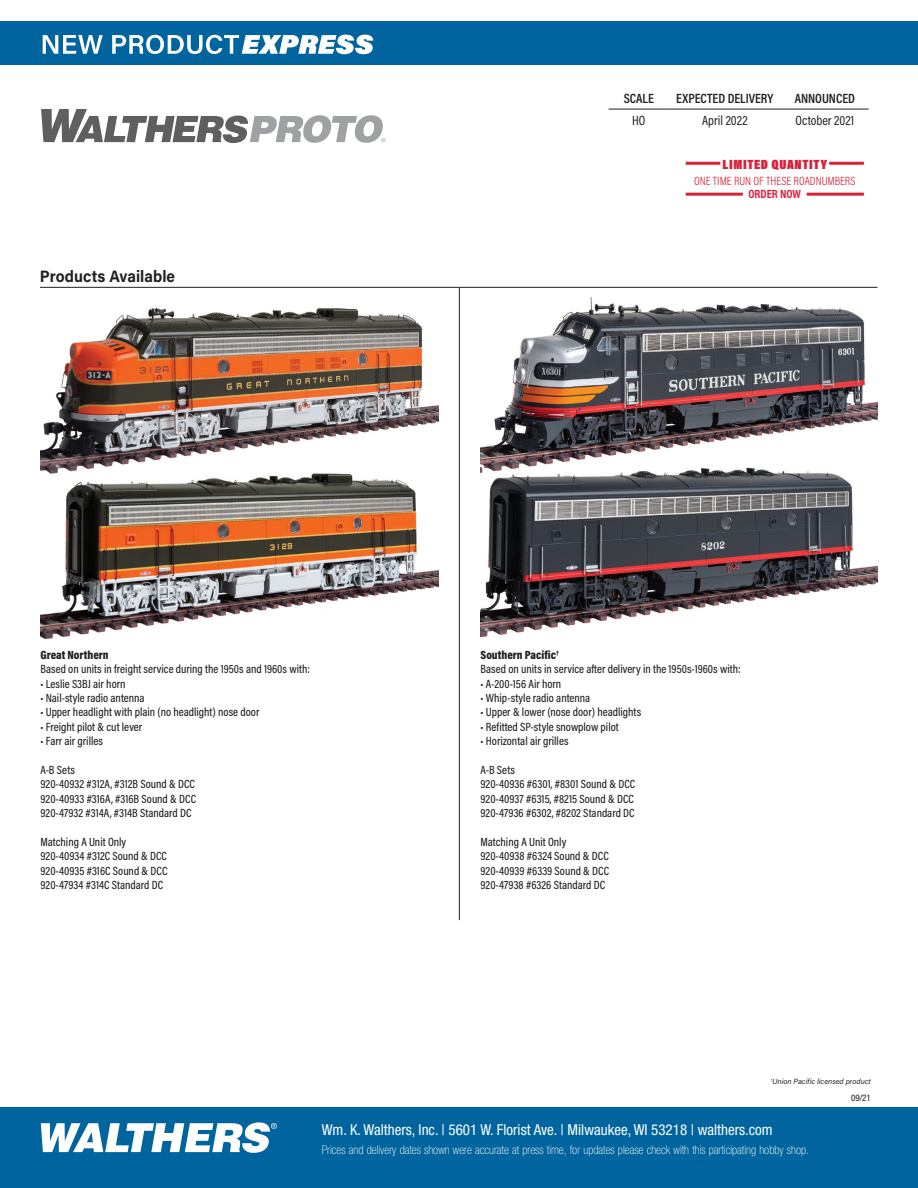
<style>
.page{position:relative;width:918px;height:1188px;background:#fff}
.page>*{position:absolute;margin:0;border:0;box-sizing:border-box;transform-origin:0 0}
.Flyer_First_Product{font:700 16.5px "Acumin Pro";letter-spacing:.005em;color:#231f20;scale:.93 1}
.t1{font:condensed 15px "Helvetica Neue";color:#fff}
.Scale_Box{font:600 13.5px "Acumin Pro Cond";color:#231f20}
.Scale_Box-2{font:13.5px "Acumin Pro Cond";color:#231f20}
.Editorial_Bullets{font:900 13.5px "Acumin Pro Cond";letter-spacing:.05em;color:#da1f37}
.Editorial_Product_Li{font:500 12px "Acumin Pro Cond";color:#231f20}
.t2{font:100 condensed 12px "Helvetica Neue";color:#fff}
.Editorial_Bullets-2{font:300 12px/13.5px "Acumin Pro Cond";color:#da1f37;text-align:center}
.Editorial_Product_Na{font:900 12px "Acumin Pro Cond";color:#231f20}
.t3{font:condensed 9px "Helvetica Neue";color:#231f20}
.UP_Disclaimer{font:italic 7.5px "Acumin Pro";color:#231f20}
.s1{font-weight:700}
</style>
<div class="page">
<div style="left:0;top:22px;width:918px;height:43px;background:#00649e"></div>
<svg style="left:43px;top:35px;width:60px;height:19px"></svg>
<svg style="left:112px;top:35px;width:261px;height:19px"></svg>
<div style="left:0;top:1107px;width:918px;height:81px;background:#00649e"></div>
<svg style="left:41px;top:1122px;width:236px;height:31px"></svg>
<svg style="left:41px;top:109px;width:345px;height:34px"></svg>
<img style="left:40px;top:307px;width:399px;height:333px">
<img style="left:481px;top:297px;width:397px;height:341px">
<hr style="left:459px;top:288px;width:1px;height:632px;background:#231f20">
<hr style="left:40px;top:287px;width:837px;height:1px;background:#231f20">
<hr style="left:686px;top:162px;width:34px;height:3px;background:#da1f37">
<hr style="left:686px;top:193px;width:57px;height:3px;background:#da1f37">
<hr style="left:829px;top:162px;width:35px;height:3px;background:#da1f37">
<hr style="left:807px;top:193px;width:57px;height:3px;background:#da1f37">
<hr style="left:609px;top:109px;width:60px;height:1px;background:#231f20">
<hr style="left:669px;top:109px;width:112px;height:1px;background:#231f20">
<hr style="left:781px;top:109px;width:88px;height:1px;background:#231f20">
<p class="Flyer_First_Product" style="left:40px;top:265px;width:147px">Products Available</p>
<p class="Scale_Box" style="left:624px;top:90px;width:32px">SCALE</p>
<p class="Scale_Box" style="left:676px;top:90px;width:99px">EXPECTED DELIVERY</p>
<p class="Scale_Box" style="left:795px;top:90px;width:62px">ANNOUNCED</p>
<p class="Scale_Box-2" style="left:632px;top:112px;width:15px">HO</p>
<p class="Scale_Box-2" style="left:702px;top:112px;width:47px">April 2022</p>
<p class="Scale_Box-2" style="left:795px;top:112px;width:60px">October 2021</p>
<p class="Editorial_Bullets" style="left:723px;top:156px;width:106px">LIMITED QUANTITY</p>
<p class="Editorial_Bullets-2" style="left:694px;top:173px;width:163px">ONE TIME RUN OF THESE ROADNUMBERS<br><span class="s1">ORDER NOW</span></p>
<p class="Editorial_Product_Na" style="left:40px;top:647px;width:70px">Great Northern</p>
<p class="Editorial_Product_Li" style="left:40px;top:661px;width:271px">Based on units in freight service during the 1950s and 1960s with:</p>
<p class="Editorial_Product_Li" style="left:40px;top:676px;width:87px">• Leslie S3BJ air horn</p>
<p class="Editorial_Product_Li" style="left:40px;top:690px;width:106px">• Nail-style radio antenna</p>
<p class="Editorial_Product_Li" style="left:40px;top:705px;width:220px">• Upper headlight with plain (no headlight) nose door</p>
<p class="Editorial_Product_Li" style="left:40px;top:719px;width:103px">• Freight pilot &amp; cut lever</p>
<p class="Editorial_Product_Li" style="left:40px;top:733px;width:64px">• Farr air grilles</p>
<p class="Editorial_Product_Li" style="left:40px;top:762px;width:36px">A-B Sets</p>
<p class="Editorial_Product_Li" style="left:40px;top:777px;width:156px">920-40932 #312A, #312B Sound &amp; DCC</p>
<p class="Editorial_Product_Li" style="left:40px;top:791px;width:157px">920-40933 #316A, #316B Sound &amp; DCC</p>
<p class="Editorial_Product_Li" style="left:40px;top:805px;width:153px">920-47932 #314A, #314B Standard DC</p>
<p class="Editorial_Product_Li" style="left:40px;top:834px;width:87px">Matching A Unit Only</p>
<p class="Editorial_Product_Li" style="left:40px;top:849px;width:128px">920-40934 #312C Sound &amp; DCC</p>
<p class="Editorial_Product_Li" style="left:40px;top:863px;width:129px">920-40935 #316C Sound &amp; DCC</p>
<p class="Editorial_Product_Li" style="left:40px;top:877px;width:124px">920-47934 #314C Standard DC</p>
<p class="Editorial_Product_Na" style="left:481px;top:647px;width:80px">Southern Pacific<sup>†</sup></p>
<p class="Editorial_Product_Li" style="left:481px;top:661px;width:262px">Based on units in service after delivery in the 1950s-1960s with:</p>
<p class="Editorial_Product_Li" style="left:481px;top:676px;width:82px">• A-200-156 Air horn</p>
<p class="Editorial_Product_Li" style="left:481px;top:690px;width:111px">• Whip-style radio antenna</p>
<p class="Editorial_Product_Li" style="left:481px;top:705px;width:162px">• Upper &amp; lower (nose door) headlights</p>
<p class="Editorial_Product_Li" style="left:481px;top:719px;width:140px">• Refitted SP-style snowplow pilot</p>
<p class="Editorial_Product_Li" style="left:481px;top:733px;width:90px">• Horizontal air grilles</p>
<p class="Editorial_Product_Li" style="left:481px;top:762px;width:36px">A-B Sets</p>
<p class="Editorial_Product_Li" style="left:481px;top:777px;width:156px">920-40936 #6301, #8301 Sound &amp; DCC</p>
<p class="Editorial_Product_Li" style="left:481px;top:791px;width:155px">920-40937 #6315, #8215 Sound &amp; DCC</p>
<p class="Editorial_Product_Li" style="left:481px;top:805px;width:156px">920-47936 #6302, #8202 Standard DC</p>
<p class="Editorial_Product_Li" style="left:481px;top:834px;width:87px">Matching A Unit Only</p>
<p class="Editorial_Product_Li" style="left:481px;top:849px;width:130px">920-40938 #6324 Sound &amp; DCC</p>
<p class="Editorial_Product_Li" style="left:481px;top:863px;width:130px">920-40939 #6339 Sound &amp; DCC</p>
<p class="Editorial_Product_Li" style="left:481px;top:877px;width:126px">920-47938 #6326 Standard DC</p>
<p class="UP_Disclaimer" style="left:771px;top:1076px;width:102px"><sup>†</sup>Union Pacific licensed product</p>
<p class="t1" style="left:322px;top:1121px;width:452px">Wm. K. Walthers, Inc. | 5601 W. Florist Ave. | Milwaukee, WI 53218 | walthers.com</p>
<p class="t2" style="left:322px;top:1143px;width:489px">Prices and delivery dates shown were accurate at press time, for updates please check with this participating hobby shop.</p>
<p class="t3" style="left:851px;top:1092px;width:21px">09/21</p>
</div>
